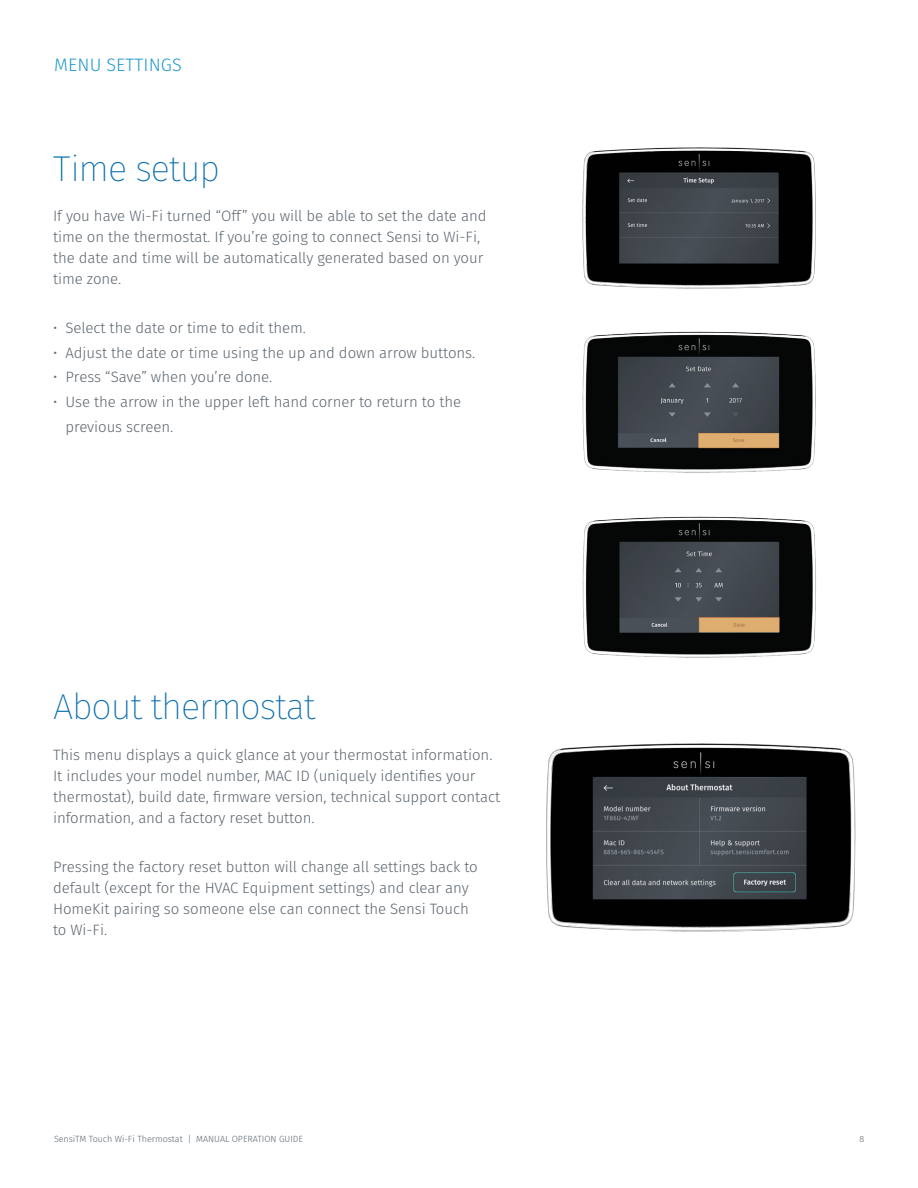
<style>
.page{position:relative;width:918px;height:1188px;background:#fff}
.page>*{position:absolute;margin:0;border:0;box-sizing:border-box;transform-origin:0 0}
.t1{font:200 36px "Fira Sans";letter-spacing:-.03em;color:#0a6ead}
.t2{font:300 18px "Fira Sans";letter-spacing:.005em;color:#2198cc}
.Subhead_12_14_0pt{font:300 15px/21px "Fira Sans";letter-spacing:-.005em;color:#5c666f}
.t3{font:300 9px "Fira Sans";letter-spacing:-.005em;color:#5a6670}
</style>
<div class="page">
<img style="left:582px;top:147px;width:234px;height:142px">
<img style="left:582px;top:331px;width:234px;height:142px">
<img style="left:582px;top:516px;width:234px;height:142px">
<img style="left:546px;top:743px;width:310px;height:189px">
<p class="t2" style="left:54px;top:52px;width:129px">MENU SETTINGS</p>
<p class="t1" style="left:53px;top:143px;width:168px">Time setup</p>
<p class="Subhead_12_14_0pt" style="left:53px;top:206px;width:435px">If you have Wi-Fi turned “Off” you will be able to set the date and time on the thermostat. If you’re going to connect Sensi to Wi-Fi, the date and time will be automatically generated based on your time zone.</p>
<p class="Subhead_12_14_0pt" style="left:53px;top:318px;width:254px">• Select the date or time to edit them.</p>
<p class="Subhead_12_14_0pt" style="left:53px;top:342px;width:424px">• Adjust the date or time using the up and down arrow buttons.</p>
<p class="Subhead_12_14_0pt" style="left:53px;top:367px;width:221px">• Press “Save” when you’re done.</p>
<p class="Subhead_12_14_0pt" style="left:53px;top:391px;width:410px">• Use the arrow in the upper left hand corner to return to the</p>
<p class="Subhead_12_14_0pt" style="left:65px;top:416px;width:109px">previous screen.</p>
<p class="t1" style="left:53px;top:681px;width:264px">About thermostat</p>
<p class="Subhead_12_14_0pt" style="left:53px;top:744px;width:449px">This menu displays a quick glance at your thermostat information.<br>It includes your model number, MAC ID (uniquely identifies your thermostat), build date, firmware version, technical support contact information, and a factory reset button.</p>
<p class="Subhead_12_14_0pt" style="left:53px;top:856px;width:426px">Pressing the factory reset button will change all settings back to default (except for the HVAC Equipment settings) and clear any HomeKit pairing so someone else can connect the Sensi Touch to Wi-Fi.</p>
<p class="t3" style="left:54px;top:1133px;width:251px">SensiTM Touch Wi-Fi Thermostat | MANUAL OPERATION GUIDE</p>
<p class="t3" style="left:860px;top:1133px;width:6px">8</p>
</div>
